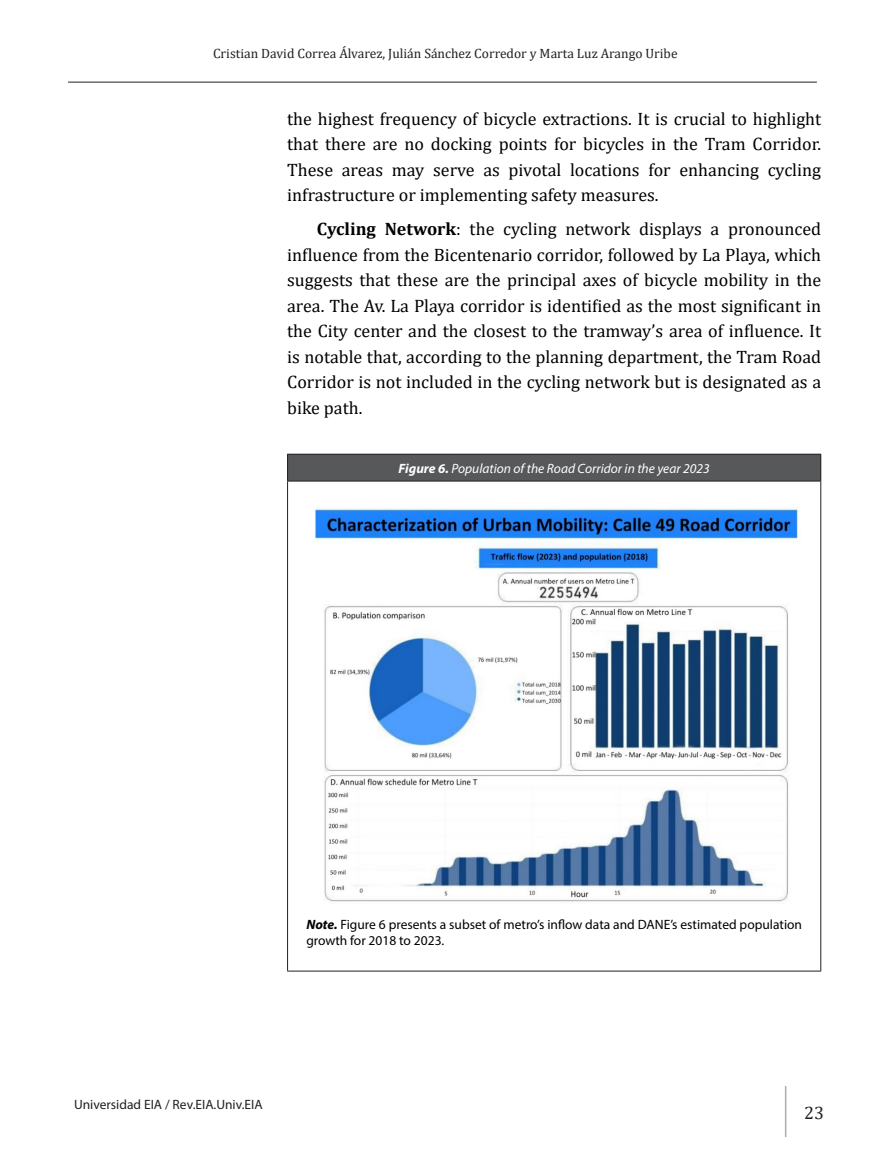
<style>
.page{position:relative;width:885px;height:1170px;background:#fff}
.page>*{position:absolute;margin:0;border:0;box-sizing:border-box;transform-origin:0 0}
.t1{font:18px/25.5px "Cambria";color:#000;text-align:justify}
.t2{font:18px "Cambria";color:#231f20}
.t3{font:13.5px/16.2px "Myriad Pro";color:#000}
.t4{font:13.5px "Cambria";color:#231f20}
.t5{font:italic 13.5px "Myriad Pro";color:#fff}
.t6{font:13.5px "Myriad Pro";color:#231f20}
.s1{font-weight:700}
.s2{font-weight:700;font-style:italic}
</style>
<div class="page">
<hr style="left:68px;top:82px;width:748px;height:1px;background:#231f20">
<hr style="left:784px;top:1085px;width:2px;height:51px;background:#a9acb0">
<div style="left:287px;top:454px;width:533px;height:27px;background:#57585a"></div>
<hr style="left:287px;top:454px;width:534px;height:1px;background:#231f20">
<svg style="left:287px;top:454px;width:1px;height:26px"></svg>
<svg style="left:820px;top:454px;width:1px;height:26px"></svg>
<hr style="left:287px;top:480px;width:534px;height:1px;background:#231f20">
<hr style="left:287px;top:481px;width:1px;height:489px;background:#231f20">
<hr style="left:820px;top:481px;width:1px;height:489px;background:#231f20">
<hr style="left:287px;top:970px;width:534px;height:1px;background:#231f20">
<img style="left:314px;top:507px;width:484px;height:395px">
<p class="t4" style="left:213px;top:45px;width:466px">Cristian David Correa Álvarez, Julián Sánchez Corredor y Marta Luz Arango Uribe</p>
<p class="t1" style="left:287px;top:106px;width:535px">the highest frequency of bicycle extractions. It is crucial to highlight that there are no docking points for bicycles in the Tram Corridor.<br>These areas may serve as pivotal locations for enhancing cycling infrastructure or implementing safety measures.</p>
<p class="t1" style="left:287px;top:216px;width:535px;text-indent:30px"><span class="s1">Cycling Network</span>: the cycling network displays a pronounced influence from the Bicentenario corridor, followed by La Playa, which suggests that these are the principal axes of bicycle mobility in the area. The Av. La Playa corridor is identified as the most significant in the City center and the closest to the tramway’s area of influence. It is notable that, according to the planning department, the Tram Road Corridor is not included in the cycling network but is designated as a bike path.</p>
<p class="t5" style="left:398px;top:460px;width:313px"><span class="s1">Figure 6.</span> Population of the Road Corridor in the year 2023</p>
<p class="t3" style="left:306px;top:915px;width:497px"><span class="s2">Note.</span> Figure 6 presents a subset of metro’s inflow data and DANE’s estimated population growth for 2018 to 2023.</p>
<p class="t6" style="left:74px;top:1095px;width:190px">Universidad EIA / Rev.EIA.Univ.EIA</p>
<p class="t2" style="left:804px;top:1101px;width:21px">23</p>
</div>
